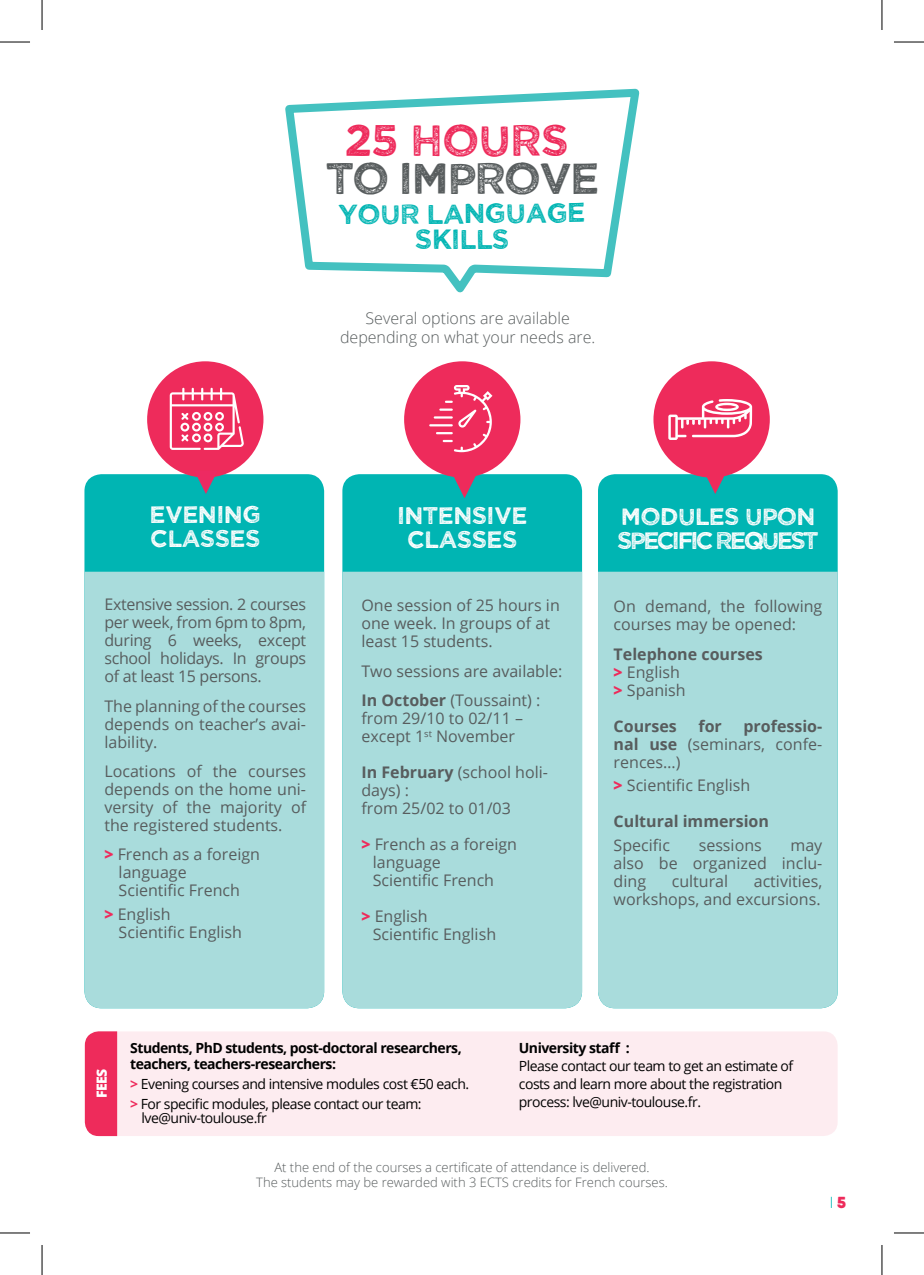
<style>
.page{position:relative;width:924px;height:1275px;background:#fff}
.page>*{position:absolute;margin:0;border:0;box-sizing:border-box;transform-origin:0 0}
.t1{font:44px "Wicked Grit";letter-spacing:-.05em;color:#585d5e}
.t2{font:44px "Wicked Grit";letter-spacing:-.03em;color:#ee2b5b}
.t3{font:27.6px/25.6px "Wicked Grit";color:#00b5b3;text-align:center}
.t4{font:24px/24px "Wicked Grit";letter-spacing:-.025em;color:#fff}
.t5{font:24px/24px "Wicked Grit";letter-spacing:-.11em;color:#fff}
.t6{font:16px/18px "Open Sans";color:#585d5e}
.t7{font:700 16px/18px "Open Sans";color:#585d5e}
.t8{font:300 16px/19.2px "Open Sans";color:#585d5e;text-align:center}
.t9{font:300 16px "Qanelas Soft";color:#00b5b3}
.t10{font:14px/18px "Open Sans";letter-spacing:-.035em;color:#010101}
.t11{font:700 14px/16px "Open Sans";letter-spacing:-.035em;color:#010101}
.t12{font:800 14px "Open Sans";color:#fff}
.t13{font:300 13px/15.6px "Open Sans";color:#585d5e;text-align:center}
.s1{font-weight:800;color:#ee2b5b}
.s2{font-weight:700}
.s3{font-weight:400}
.s4{font-weight:700;color:#ee2b5b}
.s5{font-weight:900;color:#ee2b5b}
</style>
<div class="page">
<div style="left:117px;top:1031px;width:720px;height:105px;background:#fdecf0"></div>
<div style="left:84px;top:474px;width:240px;height:534px;background:#00b5b3;border-radius:17px"></div>
<div style="left:342px;top:474px;width:239px;height:534px;background:#00b5b3;border-radius:17px"></div>
<div style="left:597px;top:474px;width:240px;height:534px;background:#00b5b3;border-radius:17px"></div>
<div style="left:84px;top:572px;width:240px;height:436px;background:#a9dcdc"></div>
<div style="left:342px;top:572px;width:239px;height:436px;background:#a9dcdc"></div>
<div style="left:597px;top:572px;width:240px;height:436px;background:#a9dcdc"></div>
<div style="left:147px;top:361px;width:116px;height:116px;background:#ee2b5b;border-radius:50%"></div>
<div style="left:653px;top:361px;width:116px;height:116px;background:#ee2b5b;border-radius:50%"></div>
<svg style="left:170px;top:388px;width:74px;height:62px"></svg>
<svg style="left:668px;top:399px;width:83px;height:41px"></svg>
<svg style="left:194px;top:476px;width:23px;height:18px"></svg>
<div style="left:404px;top:361px;width:116px;height:116px;background:#ee2b5b;border-radius:50%"></div>
<hr style="left:429px;top:424px;width:23px;height:2px;background:#fff">
<svg style="left:433px;top:385px;width:59px;height:67px"></svg>
<svg style="left:452px;top:475px;width:24px;height:23px"></svg>
<svg style="left:704px;top:475px;width:22px;height:19px"></svg>
<svg style="left:285px;top:88px;width:355px;height:205px"></svg>
<div style="left:85px;top:1031px;width:32px;height:105px;background:#ee2b5b"></div>
<hr style="left:0;top:42px;width:30px;height:1px;background:#000">
<hr style="left:893px;top:42px;width:30px;height:1px;background:#000">
<hr style="left:0;top:1232px;width:30px;height:1px;background:#000">
<hr style="left:893px;top:1232px;width:30px;height:1px;background:#000">
<hr style="left:42px;top:0;width:1px;height:30px;background:#000">
<hr style="left:42px;top:1245px;width:1px;height:30px;background:#000">
<hr style="left:881px;top:0;width:1px;height:30px;background:#000">
<hr style="left:881px;top:1245px;width:1px;height:30px;background:#000">
<h1 class="t2" style="left:345px;top:112px;width:225px">25 HOURS</h1>
<h1 class="t1" style="left:326px;top:150px;width:275px">TO IMPROVE</h1>
<h2 class="t3" style="left:338px;top:201px;width:248px;rotate:-1deg">YOUR LANGUAGE<br>SKILLS</h2>
<p class="t8" style="left:340px;top:308px;width:257px">Several options are available depending on what your needs are.</p>
<h3 class="t4" style="left:149px;top:501px;width:113px">EVENING<br>CLASSES</h3>
<p class="t6" style="left:104px;top:595px;width:203px;text-align:justify">Extensive session. 2 courses per week, from 6pm to 8pm, during 6 weeks, except school holidays. In groups of at least 15 persons.</p>
<p class="t6" style="left:104px;top:696px;width:203px;text-align:justify">The planning of the courses depends on teacher’s avai&shy;lability.</p>
<p class="t6" style="left:104px;top:761px;width:203px;text-align:justify">Locations of the courses depends on the home uni&shy;versity of the majority of the registered students.</p>
<p class="t6" style="left:119px;top:845px;width:143px;text-indent:-14px"><span class="s1">&gt;</span> French as a foreign language<br>Scientific French</p>
<p class="t6" style="left:119px;top:904px;width:125px;text-indent:-14px"><span class="s1">&gt;</span> English<br>Scientific English</p>
<h3 class="t4" style="left:397px;top:502px;width:132px;text-align:center">INTENSIVE<br>CLASSES</h3>
<p class="t6" style="left:361px;top:596px;width:200px">One session of 25 hours in one week. In groups of at least 15 students.</p>
<p class="t6" style="left:361px;top:656px;width:202px;line-height:29.4px">Two sessions are available:<br><span class="s2">In October</span> (Toussaint) :</p>
<p class="t6" style="left:361px;top:709px;width:163px">from 29/10 to 02/11 – except 1<sup>st</sup> November</p>
<p class="t6" style="left:361px;top:763px;width:188px"><span class="s2">In February</span> (school holi&shy;days) :<br>from 25/02 to 01/03</p>
<p class="t6" style="left:372px;top:835px;width:146px;text-indent:-11px"><span class="s1">&gt;</span> French as a foreign language<br>Scientific French</p>
<p class="t6" style="left:372px;top:907px;width:125px;text-indent:-11px"><span class="s1">&gt;</span> English<br>Scientific English</p>
<h3 class="t5" style="left:617px;top:503px;width:203px">MODULES UPON<br>SPECIFIC REQUEST</h3>
<p class="t6" style="left:613px;top:597px;width:210px">On demand, the following courses may be opened:</p>
<p class="t7" style="left:613px;top:644px;width:150px">Telephone courses <span class="s1">&gt;</span> <span class="s3">English<br></span><span class="s1">&gt;</span> <span class="s3">Spanish</span></p>
<p class="t7" style="left:613px;top:716px;width:65px">Courses</p>
<p class="t7" style="left:698px;top:716px;width:25px">for</p>
<p class="t6" style="left:613px;top:716px;width:210px;text-align:justify;text-indent:130px"><span class="s2">professio&shy;nal use</span> (seminars, confe&shy;rences…)</p>
<p class="t6" style="left:613px;top:776px;width:138px"><span class="s1">&gt;</span> Scientific English</p>
<p class="t7" style="left:613px;top:812px;width:157px">Cultural immersion</p>
<p class="t6" style="left:613px;top:836px;width:58px">Specific</p>
<p class="t6" style="left:698px;top:836px;width:65px">sessions</p>
<p class="t6" style="left:613px;top:836px;width:210px;text-align:justify;text-indent:177px">may also be organized inclu&shy;ding</p>
<p class="t6" style="left:671px;top:872px;width:58px">cultural</p>
<p class="t6" style="left:613px;top:872px;width:210px;text-align:right">activities,<br>workshops, and excursions.</p>
<p class="t12" style="left:91px;top:1098px;width:31px;rotate:-90deg">FEES</p>
<p class="t11" style="left:130px;top:1039px;width:333px">Students, PhD students, post-doctoral researchers, teachers, teachers-researchers:</p>
<p class="t10" style="left:130px;top:1073px;width:340px;line-height:20px"><span class="s4">&gt;</span> Evening courses and intensive modules cost €50 each. <span class="s4">&gt;</span> For specific modules, please contact our team:</p>
<p class="t10" style="left:141px;top:1108px;width:127px">lve@univ-toulouse.fr</p>
<p class="t11" style="left:518px;top:1039px;width:112px">University staff :</p>
<p class="t10" style="left:518px;top:1056px;width:276px">Please contact our team to get an estimate of costs and learn more about the registration process: lve@univ-toulouse.fr.</p>
<p class="t13" style="left:256px;top:1158px;width:413px">At the end of the courses a certificate of attendance is delivered.<br>The students may be rewarded with 3 ECTS credits for French courses.</p>
<p class="t9" style="left:829px;top:1192px;width:18px">I <span class="s5">5</span></p>
</div>
